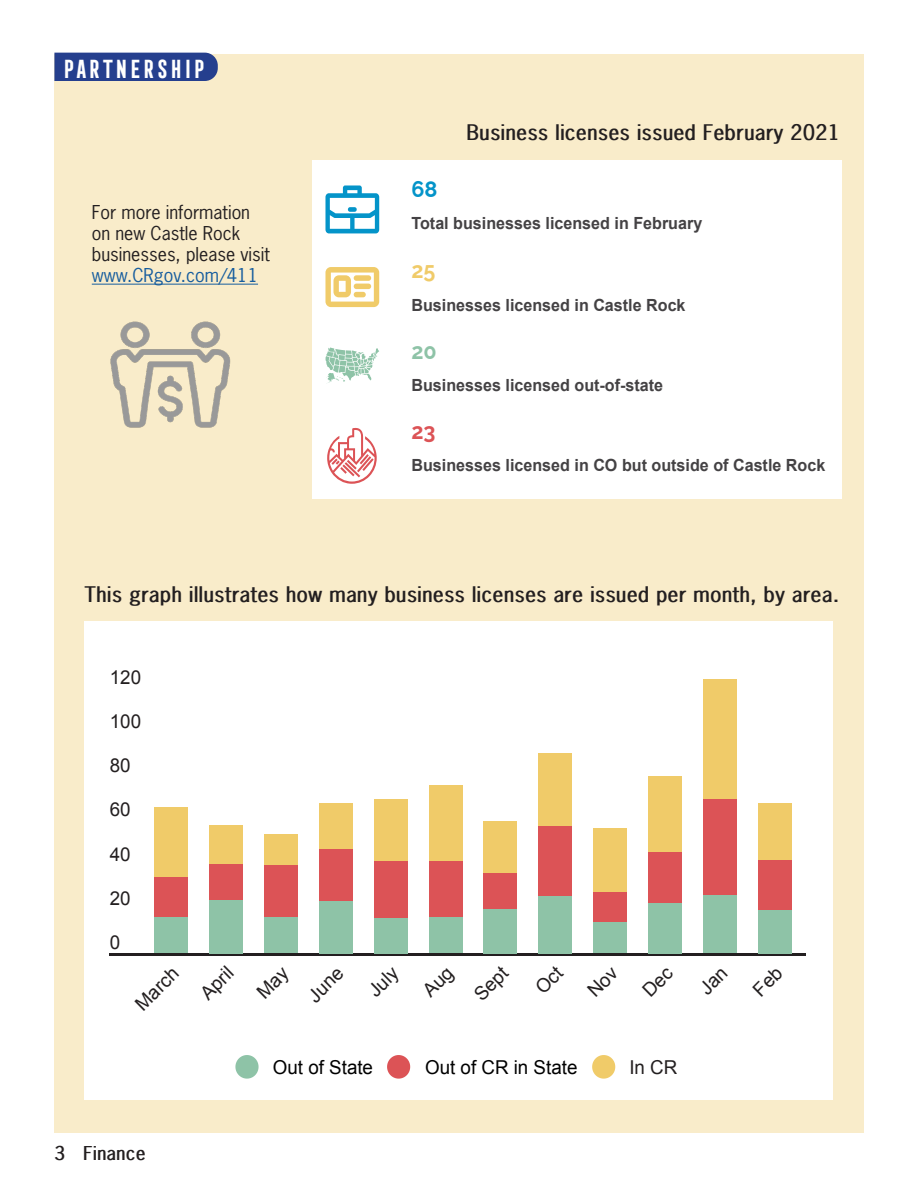
<style>
.page{position:relative;width:918px;height:1188px;background:#fff}
.page>*{position:absolute;margin:0;border:0;box-sizing:border-box;transform-origin:0 0}
.t1{font:700 24px "Frontage Condensed";color:#fff}
.t2{font:100 22.35px "Raleway";color:#0494c9;scale:.96 1}
.t3{font:100 22.35px "Raleway";color:#f0cb69;scale:.96 1}
.t4{font:100 22.35px "Raleway";color:#8ec3a7;scale:.96 1}
.t5{font:100 22.35px "Raleway";color:#dc5356;scale:.96 1}
.t6{font:700 20.25px "News Gothic";color:#231f20}
.t7{font:19.2px "Arial";color:#000}
.t8{font:19.2px "Arial";color:#231f20}
.t9{font:18.9px/39.5px "Arial";color:#231f20}
.t10{font:18px/21px "News Gothic Std";color:#231f20}
.t11{font:18px "News Gothic Std";color:#175d9e}
.t12{font:700 18px "News Gothic";color:#231f20}
.t13{font:700 16.8px "Arial";color:#444244;scale:.96 1}
</style>
<div class="page">
<div style="left:54px;top:54px;width:810px;height:1079px;background:#f9ecca"></div>
<div style="left:54px;top:53px;width:164px;height:28px;background:#253f8e"></div>
<hr style="left:92px;top:284px;width:166px;height:1px;background:#175d9e">
<img style="left:110px;top:321px;width:121px;height:107px">
<div style="left:312px;top:161px;width:529px;height:338px;background:#fff"></div>
<svg style="left:325px;top:185px;width:54px;height:48px"></svg>
<svg style="left:325px;top:267px;width:54px;height:40px"></svg>
<svg style="left:325px;top:347px;width:54px;height:36px"></svg>
<svg style="left:327px;top:428px;width:50px;height:56px"></svg>
<div style="left:85px;top:621px;width:748px;height:478px;background:#fff"></div>
<hr style="left:110px;top:953px;width:696px;height:3px;background:#231f20">
<div style="left:155px;top:917px;width:33px;height:36px;background:#8ec3a7"></div>
<div style="left:155px;top:877px;width:33px;height:40px;background:#dc5356"></div>
<div style="left:155px;top:807px;width:33px;height:70px;background:#f0cb69"></div>
<div style="left:209px;top:900px;width:34px;height:53px;background:#8ec3a7"></div>
<div style="left:209px;top:863px;width:34px;height:37px;background:#dc5356"></div>
<div style="left:209px;top:825px;width:34px;height:38px;background:#f0cb69"></div>
<div style="left:264px;top:917px;width:34px;height:36px;background:#8ec3a7"></div>
<div style="left:264px;top:865px;width:34px;height:52px;background:#dc5356"></div>
<div style="left:264px;top:834px;width:34px;height:31px;background:#f0cb69"></div>
<div style="left:319px;top:900px;width:33px;height:53px;background:#8ec3a7"></div>
<div style="left:319px;top:849px;width:33px;height:51px;background:#dc5356"></div>
<div style="left:319px;top:803px;width:33px;height:46px;background:#f0cb69"></div>
<div style="left:374px;top:918px;width:33px;height:35px;background:#8ec3a7"></div>
<div style="left:374px;top:861px;width:33px;height:57px;background:#dc5356"></div>
<div style="left:374px;top:799px;width:33px;height:62px;background:#f0cb69"></div>
<div style="left:429px;top:917px;width:33px;height:36px;background:#8ec3a7"></div>
<div style="left:429px;top:861px;width:33px;height:56px;background:#dc5356"></div>
<div style="left:429px;top:785px;width:33px;height:76px;background:#f0cb69"></div>
<div style="left:484px;top:909px;width:33px;height:44px;background:#8ec3a7"></div>
<div style="left:484px;top:872px;width:33px;height:37px;background:#dc5356"></div>
<div style="left:484px;top:821px;width:33px;height:51px;background:#f0cb69"></div>
<div style="left:539px;top:896px;width:33px;height:57px;background:#8ec3a7"></div>
<div style="left:539px;top:825px;width:33px;height:71px;background:#dc5356"></div>
<div style="left:539px;top:753px;width:33px;height:72px;background:#f0cb69"></div>
<div style="left:594px;top:922px;width:33px;height:31px;background:#8ec3a7"></div>
<div style="left:594px;top:891px;width:33px;height:31px;background:#dc5356"></div>
<div style="left:594px;top:828px;width:33px;height:63px;background:#f0cb69"></div>
<div style="left:648px;top:903px;width:34px;height:50px;background:#8ec3a7"></div>
<div style="left:648px;top:852px;width:34px;height:51px;background:#dc5356"></div>
<div style="left:648px;top:777px;width:34px;height:75px;background:#f0cb69"></div>
<div style="left:703px;top:894px;width:34px;height:59px;background:#8ec3a7"></div>
<div style="left:703px;top:799px;width:34px;height:95px;background:#dc5356"></div>
<div style="left:703px;top:679px;width:34px;height:120px;background:#f0cb69"></div>
<div style="left:758px;top:909px;width:33px;height:44px;background:#8ec3a7"></div>
<div style="left:758px;top:859px;width:33px;height:50px;background:#dc5356"></div>
<div style="left:758px;top:803px;width:33px;height:56px;background:#f0cb69"></div>
<svg style="left:235px;top:1055px;width:24px;height:24px"></svg>
<svg style="left:387px;top:1055px;width:23px;height:24px"></svg>
<svg style="left:592px;top:1055px;width:23px;height:24px"></svg>
<h1 class="t1" style="left:62px;top:55px;width:145px">PARTNERSHIP</h1>
<p class="t10" style="left:92px;top:202px;width:180px">For more information on new Castle Rock businesses, please visit</p>
<p class="t11" style="left:92px;top:264px;width:168px">www.CRgov.com/411</p>
<p class="t6" style="left:466px;top:119px;width:375px">Business licenses issued February 2021</p>
<h2 class="t2" style="left:411px;top:171px;width:29px">68</h2>
<p class="t13" style="left:411px;top:211px;width:304px">Total businesses licensed in February</p>
<h2 class="t3" style="left:411px;top:252px;width:27px">25</h2>
<p class="t13" style="left:411px;top:293px;width:287px">Businesses licensed in Castle Rock</p>
<h2 class="t4" style="left:411px;top:333px;width:28px">20</h2>
<p class="t13" style="left:411px;top:373px;width:264px">Businesses licensed out-of-state</p>
<h2 class="t5" style="left:411px;top:413px;width:27px">23</h2>
<p class="t13" style="left:411px;top:454px;width:433px">Businesses licensed in CO but outside of Castle Rock</p>
<p class="t6" style="left:85px;top:581px;width:756px">This graph illustrates how many business licenses are issued per month, by area.</p>
<p class="t8" style="left:110px;top:664px;width:33px">120</p>
<p class="t8" style="left:110px;top:708px;width:33px">100</p>
<p class="t8" style="left:110px;top:752px;width:22px">80</p>
<p class="t8" style="left:110px;top:796px;width:22px">60</p>
<p class="t8" style="left:110px;top:841px;width:22px">40</p>
<p class="t8" style="left:110px;top:885px;width:22px">20</p>
<p class="t8" style="left:110px;top:929px;width:12px">0</p>
<p class="t9" style="left:124px;top:994px;width:54px;rotate:-46deg">March</p>
<p class="t9" style="left:190px;top:983px;width:39px;rotate:-46deg">April</p>
<p class="t9" style="left:269px;top:958px;width:43px;text-indent:-33px;rotate:-46deg">May<br>June</p>
<p class="t9" style="left:357px;top:980px;width:35px;rotate:-46deg">July</p>
<p class="t9" style="left:435px;top:956px;width:41px;text-indent:-33px;rotate:-46deg">Aug<br>Sept</p>
<p class="t12" style="left:54px;top:1142px;width:93px">3 Finance</p>
<p class="t7" style="left:273px;top:1054px;width:102px">Out of State</p>
<p class="t7" style="left:425px;top:1054px;width:154px">Out of CR in State</p>
<p class="t8" style="left:629px;top:1054px;width:49px">In CR</p>
</div>
